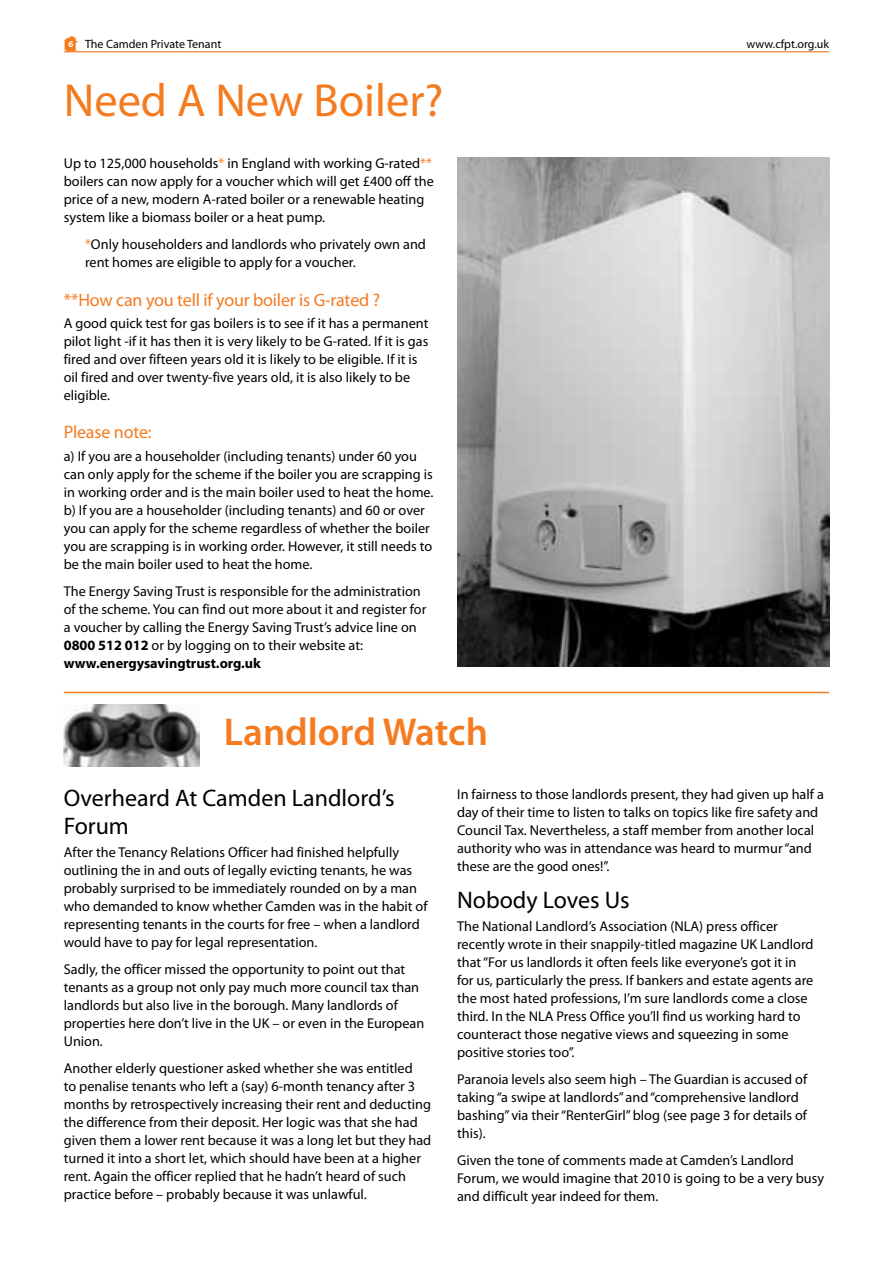
<style>
.page{position:relative;width:893px;height:1263px;background:#fff}
.page>*{position:absolute;margin:0;border:0;box-sizing:border-box;transform-origin:0 0}
.t1{font:46.5px "Myriad Pro";color:#f47b20}
.t2{font:600 39px "Myriad Pro";color:#f47b20}
.t3{font:24px/28.5px "Myriad Pro";color:#000}
.t4{font:18px "Myriad Pro";letter-spacing:-.01em;color:#f47b20}
.t5{font:14.25px/18px "Myriad Pro";color:#000}
.t6{font:12px "Myriad Pro";color:#000}
.s1{font-weight:700;font-size:9px;color:#fff}
.s2{color:#f47b20}
.s3{font-weight:700}
</style>
<div class="page">
<img style="left:64px;top:36px;width:14px;height:15px">
<hr style="left:64px;top:51px;width:765px;height:1px;background:#f47b20">
<img style="left:64px;top:704px;width:135px;height:62px">
<hr style="left:64px;top:692px;width:765px;height:1px;background:#f47b20">
<img style="left:457px;top:157px;width:372px;height:510px">
<p class="t6" style="left:68px;top:37px;width:154px"><span class="s1">6</span> The Camden Private Tenant</p>
<p class="t6" style="left:747px;top:37px;width:84px">www.cfpt.org.uk</p>
<h1 class="t1" style="left:64px;top:72px;width:381px">Need A New Boiler?</h1>
<p class="t5" style="left:64px;top:154px;width:372px">Up to 125,000 households<span class="s2">*</span> in England with working G-rated<span class="s2">** </span>boilers can now apply for a voucher which will get £400 off the price of a new, modern A-rated boiler or a renewable heating system like a biomass boiler or a heat pump.</p>
<p class="t5" style="left:85px;top:235px;width:342px"><span class="s2">*</span>Only householders and landlords who privately own and rent homes are eligible to apply for a voucher.</p>
<p class="t4" style="left:64px;top:288px;width:318px">**How can you tell if your boiler is G-rated ?</p>
<p class="t5" style="left:64px;top:314px;width:366px">A good quick test for gas boilers is to see if it has a permanent pilot light -if it has then it is very likely to be G-rated. If it is gas fired and over fifteen years old it is likely to be eligible. If it is oil fired and over twenty-five years old, it is also likely to be eligible.</p>
<p class="t4" style="left:64px;top:421px;width:89px">Please note:</p>
<p class="t5" style="left:64px;top:447px;width:371px">a) If you are a householder (including tenants) under 60 you can only apply for the scheme if the boiler you are scrapping is in working order and is the main boiler used to heat the home. b) If you are a householder (including tenants) and 60 or over you can apply for the scheme regardless of whether the boiler you are scrapping is in working order. However, it still needs to be the main boiler used to heat the home.</p>
<p class="t5" style="left:64px;top:582px;width:364px">The Energy Saving Trust is responsible for the administration of the scheme. You can find out more about it and register for a voucher by calling the Energy Saving Trust’s advice line on <span class="s3">0800 512 012</span> or by logging on to their website at: <span class="s3">www.energysavingtrust.org.uk</span></p>
<h2 class="t2" style="left:224px;top:707px;width:266px">Landlord Watch</h2>
<h3 class="t3" style="left:64px;top:783px;width:332px">Overheard At Camden Landlord’s<br>Forum</h3>
<p class="t5" style="left:64px;top:842px;width:365px">After the Tenancy Relations Officer had finished helpfully outlining the in and outs of legally evicting tenants, he was probably surprised to be immediately rounded on by a man who demanded to know whether Camden was in the habit of representing tenants in the courts for free – when a landlord would have to pay for legal representation.</p>
<p class="t5" style="left:64px;top:959px;width:362px">Sadly, the officer missed the opportunity to point out that tenants as a group not only pay much more council tax than landlords but also live in the borough. Many landlords of properties here don’t live in the UK – or even in the European Union.</p>
<p class="t5" style="left:64px;top:1058px;width:369px">Another elderly questioner asked whether she was entitled<br>to penalise tenants who left a (say) 6-month tenancy after 3 months by retrospectively increasing their rent and deducting the difference from their deposit. Her logic was that she had given them a lower rent because it was a long let but they had turned it into a short let, which should have been at a higher rent. Again the officer replied that he hadn’t heard of such practice before – probably because it was unlawful.</p>
<p class="t5" style="left:457px;top:785px;width:368px">In fairness to those landlords present, they had given up half a day of their time to listen to talks on topics like fire safety and Council Tax. Nevertheless, a staff member from another local authority who was in attendance was heard to murmur “and these are the good ones!”.</p>
<h3 class="t3" style="left:457px;top:886px;width:174px">Nobody Loves Us</h3>
<p class="t5" style="left:457px;top:916px;width:358px">The National Landlord’s Association (NLA) press officer recently wrote in their snappily-titled magazine UK Landlord that “For us landlords it often feels like everyone’s got it in for us, particularly the press. If bankers and estate agents are the most hated professions, I’m sure landlords come a close third. In the NLA Press Office you’ll find us working hard to counteract those negative views and squeezing in some positive stories too”.</p>
<p class="t5" style="left:457px;top:1069px;width:352px">Paranoia levels also seem high – The Guardian is accused of taking “a swipe at landlords” and “comprehensive landlord bashing” via their “RenterGirl” blog (see page 3 for details of this).</p>
<p class="t5" style="left:457px;top:1150px;width:369px">Given the tone of comments made at Camden’s Landlord<br>Forum, we would imagine that 2010 is going to be a very busy and difficult year indeed for them.</p>
</div>
